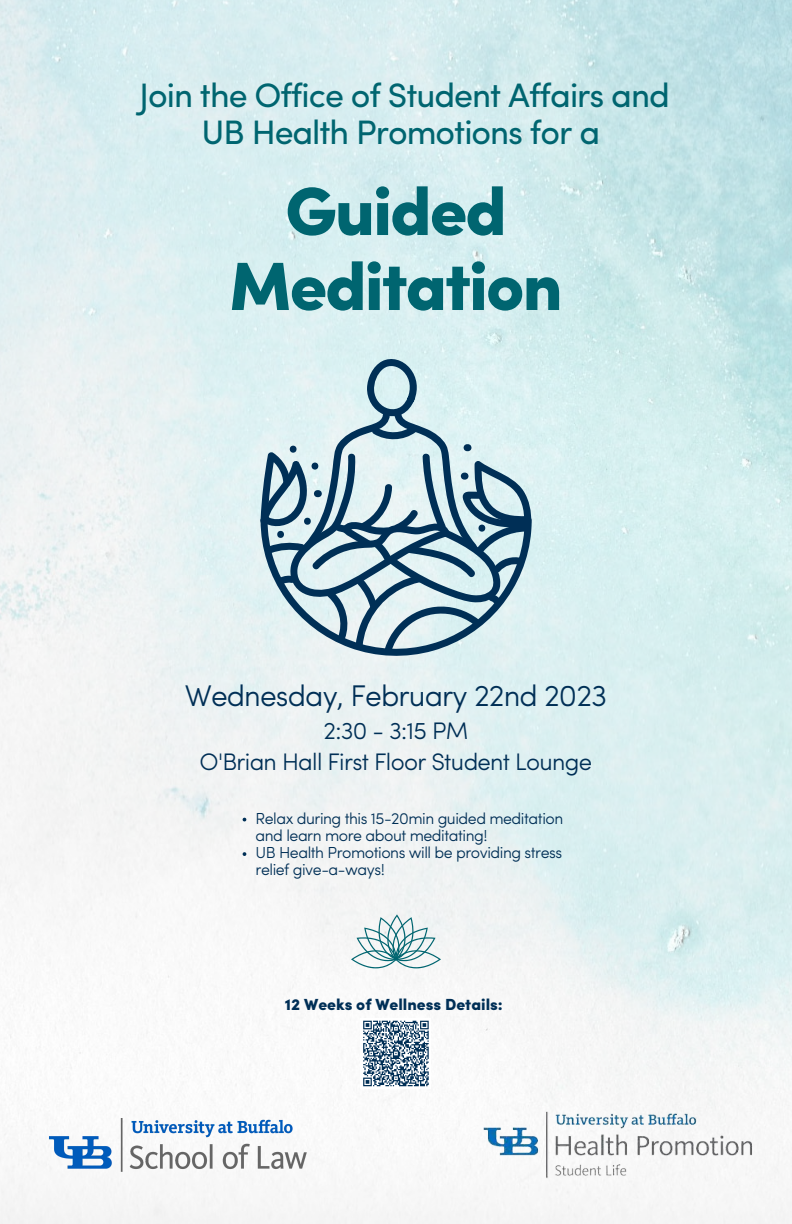
<style>
.page{position:relative;width:792px;height:1224px;background:#fff}
.page>*{position:absolute;margin:0;border:0;box-sizing:border-box;transform-origin:0 0}
.t1{font:900 68.4px/75px "Sofia Pro";letter-spacing:-.03em;color:#006570;text-align:center}
.t2{font:34px/36.8px "Sofia Pro";letter-spacing:-.03em;color:#006570;text-align:center}
.t3{font:300 30px "Sofia Pro";letter-spacing:-.03em;color:#002f56}
.t4{font:300 24px/30.8px "Sofia Pro";letter-spacing:-.03em;color:#002f56;text-align:center}
.t5{font:900 16.1px "Sofia Pro";color:#002f56}
.t6{font:300 16px/17.2px "Sofia Pro";letter-spacing:-.03em;color:#002f56}
</style>
<div class="page">
<img style="left:0;top:0;width:792px;height:1224px">
<svg style="left:260px;top:356px;width:272px;height:302px;background:#abc4ce"></svg>
<img style="left:460px;top:1102px;width:317px;height:85px">
<img style="left:50px;top:1119px;width:257px;height:52px">
<div style="left:361px;top:1018px;width:70px;height:71px;background:#fff"></div>
<svg style="left:363px;top:1020px;width:66px;height:67px"></svg>
<svg style="left:351px;top:914px;width:90px;height:54px"></svg>
<svg style="left:243px;top:852px;width:3px;height:4px"></svg>
<h2 class="t2" style="left:140px;top:80px;width:532px">Join the Office of Student Affairs and<br>UB Health Promotions for a</h2>
<h1 class="t1" style="left:229px;top:180px;width:335px">Guided<br>Meditation</h1>
<h3 class="t3" style="left:185px;top:683px;width:424px">Wednesday, February 22nd 2023</h3>
<h3 class="t4" style="left:200px;top:717px;width:394px">2:30 - 3:15 PM<br>O'Brian Hall First Floor Student Lounge</h3>
<p class="t6" style="left:256px;top:811px;width:309px">Relax during this 15-20min guided meditation and learn more about meditating!<br>UB Health Promotions will be providing stress relief give-a-ways!</p>
<p class="t5" style="left:285px;top:998px;width:220px">12 Weeks of Wellness Details:</p>
</div>
